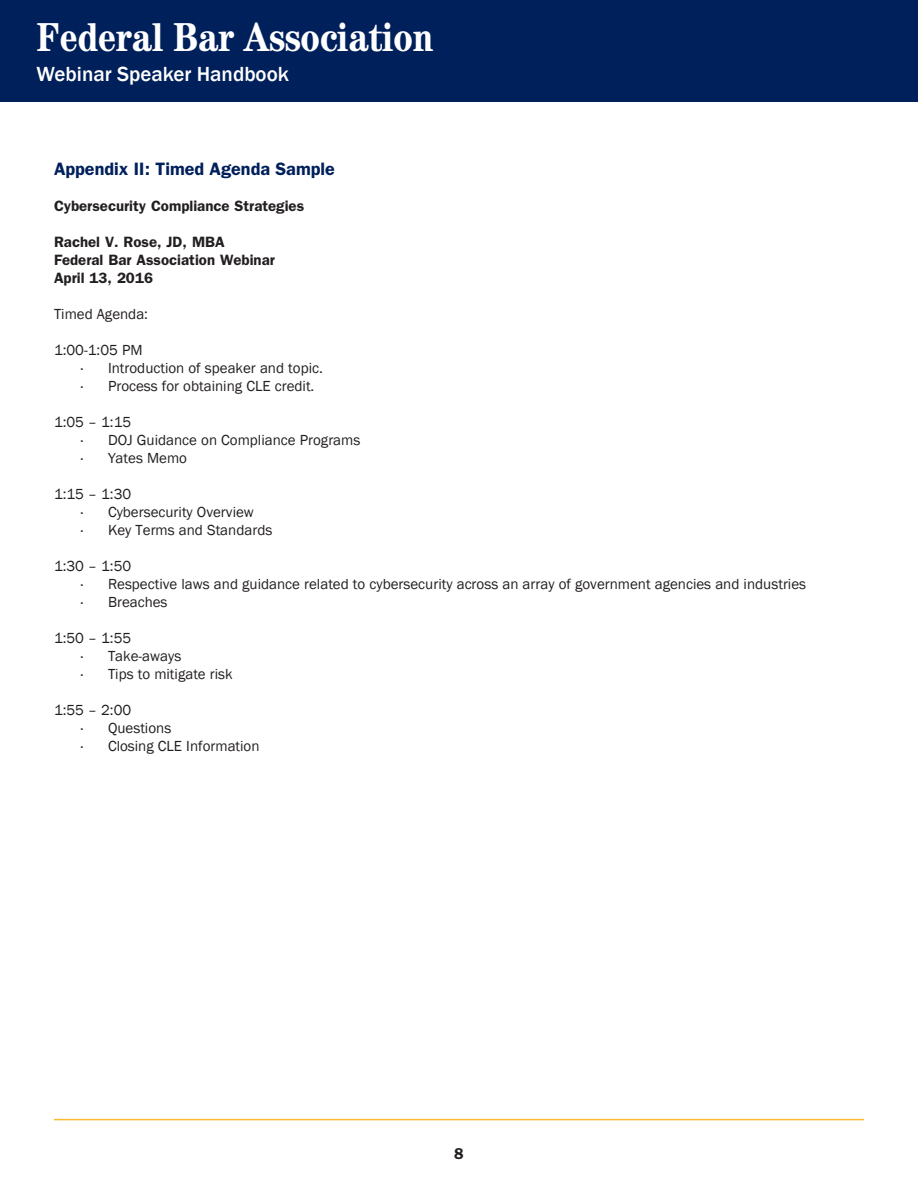
<style>
.page{position:relative;width:918px;height:1188px;background:#fff}
.page>*{position:absolute;margin:0;border:0;box-sizing:border-box;transform-origin:0 0}
.t1{font:700 condensed 40.5px "Century";color:#fff}
.t2{font:500 21px "Franklin Gothic";color:#fff}
.t3{font:600 18px "Franklin Gothic";color:#00205b}
.t4{font:600 15.75px "Franklin Gothic";color:#231f20}
.t5{font:15px "Franklin Gothic";color:#231f20}
.t6{font:600 15px "Franklin Gothic";color:#231f20}
</style>
<div class="page">
<div style="left:0;top:0;width:918px;height:101px;background:#00205b"></div>
<hr style="left:54px;top:1119px;width:810px;height:1px;background:#fdbb2e">
<h1 class="t1" style="left:37px;top:13px;width:398px">Federal Bar Association</h1>
<h2 class="t2" style="left:37px;top:61px;width:254px">Webinar Speaker Handbook</h2>
<p class="t3" style="left:54px;top:158px;width:282px">Appendix II: Timed Agenda Sample</p>
<p class="t6" style="left:54px;top:197px;width:252px">Cybersecurity Compliance Strategies</p>
<p class="t6" style="left:54px;top:233px;width:172px">Rachel V. Rose, JD, MBA</p>
<p class="t6" style="left:54px;top:251px;width:222px">Federal Bar Association Webinar</p>
<p class="t6" style="left:54px;top:269px;width:100px">April 13, 2016</p>
<p class="t5" style="left:54px;top:305px;width:96px">Timed Agenda:</p>
<p class="t5" style="left:54px;top:341px;width:90px">1:00-1:05 PM</p>
<p class="t5" style="left:81px;top:359px;width:243px">· Introduction of speaker and topic.</p>
<p class="t5" style="left:81px;top:377px;width:235px">· Process for obtaining CLE credit.</p>
<p class="t5" style="left:54px;top:413px;width:79px">1:05 – 1:15</p>
<p class="t5" style="left:81px;top:431px;width:281px">· DOJ Guidance on Compliance Programs</p>
<p class="t5" style="left:81px;top:449px;width:108px">· Yates Memo</p>
<p class="t5" style="left:54px;top:485px;width:79px">1:15 – 1:30</p>
<p class="t5" style="left:81px;top:503px;width:174px">· Cybersecurity Overview</p>
<p class="t5" style="left:81px;top:521px;width:193px">· Key Terms and Standards</p>
<p class="t5" style="left:54px;top:557px;width:79px">1:30 – 1:50</p>
<p class="t5" style="left:81px;top:575px;width:727px">· Respective laws and guidance related to cybersecurity across an array of government agencies and industries</p>
<p class="t5" style="left:81px;top:593px;width:88px">· Breaches</p>
<p class="t5" style="left:54px;top:629px;width:79px">1:50 – 1:55</p>
<p class="t5" style="left:81px;top:647px;width:102px">· Take-aways</p>
<p class="t5" style="left:81px;top:665px;width:153px">· Tips to mitigate risk</p>
<p class="t5" style="left:54px;top:701px;width:79px">1:55 – 2:00</p>
<p class="t5" style="left:81px;top:719px;width:92px">· Questions</p>
<p class="t5" style="left:81px;top:737px;width:180px">· Closing CLE Information</p>
<p class="t4" style="left:454px;top:1145px;width:11px">8</p>
</div>
